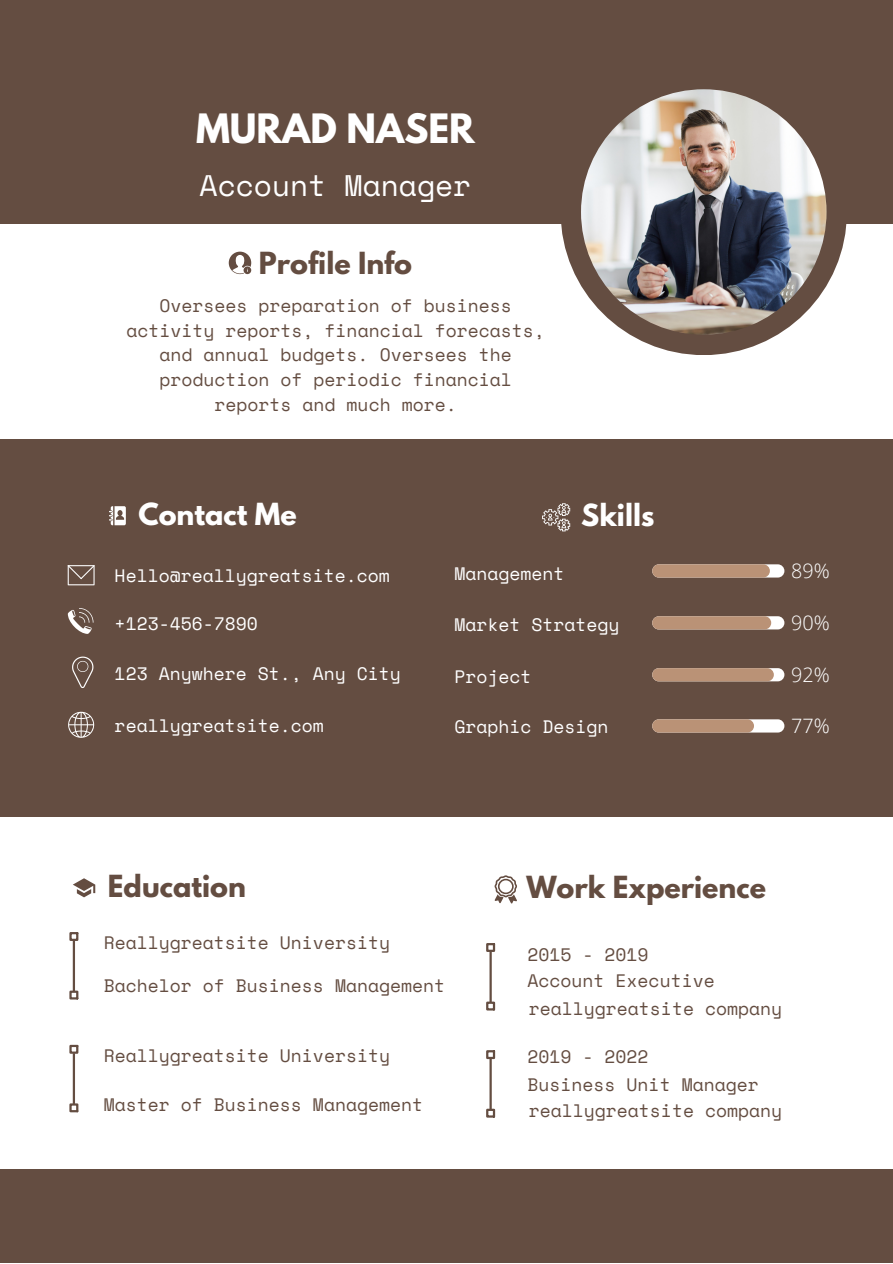
<style>
.page{position:relative;width:893px;height:1264px;background:#fff}
.page>*{position:absolute;margin:0;border:0;box-sizing:border-box;transform-origin:0 0}
.t1{font:700 35.85px "League Spartan";color:#fff}
.t2{font:29.55px "Space Mono";color:#fff}
.t3{font:700 27px "League Spartan";color:#644d41}
.t4{font:700 27px "League Spartan";color:#fff}
.t5{font:300 19.8px "Open Sans";color:#fff}
.t6{font:18px/24.8px "Space Mono";color:#644d41;text-align:center}
.t7{font:18px "Space Mono";color:#fff}
</style>
<div class="page">
<div style="left:0;top:0;width:892px;height:223px;background:#644d41"></div>
<div style="left:0;top:1169px;width:892px;height:93px;background:#644d41"></div>
<div style="left:0;top:439px;width:892px;height:377px;background:#644d41"></div>
<div style="left:560px;top:69px;width:286px;height:286px;background:#644d41;border-radius:50%"></div>
<img style="left:581px;top:89px;width:245px;height:246px;border-radius:50%">
<svg style="left:68px;top:711px;width:27px;height:27px"></svg>
<div style="left:652px;top:564px;width:132px;height:13px;background:#fff;border-radius:7px"></div>
<div style="left:652px;top:564px;width:117px;height:13px;background:#ba9276;border-radius:7px"></div>
<div style="left:652px;top:616px;width:132px;height:13px;background:#fff;border-radius:7px"></div>
<div style="left:652px;top:616px;width:119px;height:13px;background:#ba9276;border-radius:7px"></div>
<div style="left:652px;top:719px;width:132px;height:13px;background:#fff;border-radius:7px"></div>
<div style="left:652px;top:719px;width:102px;height:13px;background:#ba9276;border-radius:7px"></div>
<div style="left:652px;top:668px;width:132px;height:13px;background:#fff;border-radius:7px"></div>
<div style="left:652px;top:668px;width:121px;height:13px;background:#ba9276;border-radius:7px"></div>
<hr style="left:489px;top:951px;width:2px;height:51px;background:#644d41">
<div style="left:486px;top:943px;width:9px;height:9px;border:2px solid #644d41"></div>
<div style="left:486px;top:1001px;width:9px;height:9px;border:2px solid #644d41"></div>
<hr style="left:489px;top:1058px;width:2px;height:51px;background:#644d41">
<div style="left:486px;top:1050px;width:9px;height:9px;border:2px solid #644d41"></div>
<div style="left:486px;top:1108px;width:9px;height:9px;border:2px solid #644d41"></div>
<svg style="left:68px;top:565px;width:27px;height:20px"></svg>
<svg style="left:68px;top:608px;width:25px;height:26px"></svg>
<svg style="left:72px;top:656px;width:21px;height:32px"></svg>
<svg style="left:109px;top:506px;width:17px;height:19px"></svg>
<svg style="left:542px;top:503px;width:28px;height:28px"></svg>
<svg style="left:494px;top:875px;width:23px;height:28px"></svg>
<svg style="left:229px;top:252px;width:22px;height:22px"></svg>
<hr style="left:73px;top:1053px;width:2px;height:50px;background:#644d41">
<div style="left:69px;top:1044px;width:9px;height:9px;border:2px solid #644d41"></div>
<div style="left:69px;top:1103px;width:9px;height:9px;border:2px solid #644d41"></div>
<hr style="left:73px;top:940px;width:2px;height:51px;background:#644d41">
<div style="left:69px;top:932px;width:9px;height:9px;border:2px solid #644d41"></div>
<div style="left:69px;top:990px;width:9px;height:9px;border:2px solid #644d41"></div>
<svg style="left:73px;top:878px;width:22px;height:19px"></svg>
<p class="t1" style="left:196px;top:111px;width:280px">MURAD NASER</p>
<p class="t2" style="left:199px;top:163px;width:273px">Account Manager</p>
<p class="t3" style="left:259px;top:249px;width:155px">Profile Info</p>
<p class="t6" style="left:126px;top:293px;width:420px">Oversees preparation of business activity reports, financial forecasts, and annual budgets. Oversees the production of periodic financial reports and much more.</p>
<p class="t4" style="left:138px;top:501px;width:160px">Contact Me</p>
<p class="t4" style="left:581px;top:502px;width:75px">Skills</p>
<p class="t7" style="left:115px;top:562px;width:277px">Hello@reallygreatsite.com</p>
<p class="t7" style="left:115px;top:609px;width:145px">+123-456-7890</p>
<p class="t7" style="left:115px;top:659px;width:288px">123 Anywhere St., Any City</p>
<p class="t7" style="left:115px;top:711px;width:211px">reallygreatsite.com</p>
<p class="t7" style="left:454px;top:560px;width:112px">Management</p>
<p class="t7" style="left:454px;top:610px;width:167px">Market Strategy</p>
<p class="t7" style="left:454px;top:662px;width:79px">Project</p>
<p class="t7" style="left:454px;top:712px;width:156px">Graphic Design</p>
<p class="t5" style="left:791px;top:557px;width:40px">89%</p>
<p class="t5" style="left:791px;top:609px;width:40px">90%</p>
<p class="t5" style="left:791px;top:661px;width:40px">92%</p>
<p class="t5" style="left:791px;top:712px;width:40px">77%</p>
<p class="t3" style="left:108px;top:873px;width:139px">Education</p>
<p class="t6" style="left:104px;top:929px;width:288px">Reallygreatsite University</p>
<p class="t6" style="left:104px;top:973px;width:343px">Bachelor of Business Management</p>
<p class="t6" style="left:104px;top:1042px;width:288px">Reallygreatsite University</p>
<p class="t6" style="left:104px;top:1092px;width:321px">Master of Business Management</p>
<p class="t3" style="left:526px;top:873px;width:241px">Work Experience</p>
<p class="t6" style="left:527px;top:941px;width:123px">2015 - 2019</p>
<p class="t6" style="left:527px;top:967px;width:189px">Account Executive</p>
<p class="t6" style="left:528px;top:995px;width:255px">reallygreatsite company</p>
<p class="t6" style="left:527px;top:1043px;width:123px">2019 - 2022</p>
<p class="t6" style="left:527px;top:1071px;width:233px">Business Unit Manager</p>
<p class="t6" style="left:528px;top:1097px;width:255px">reallygreatsite company</p>
</div>
